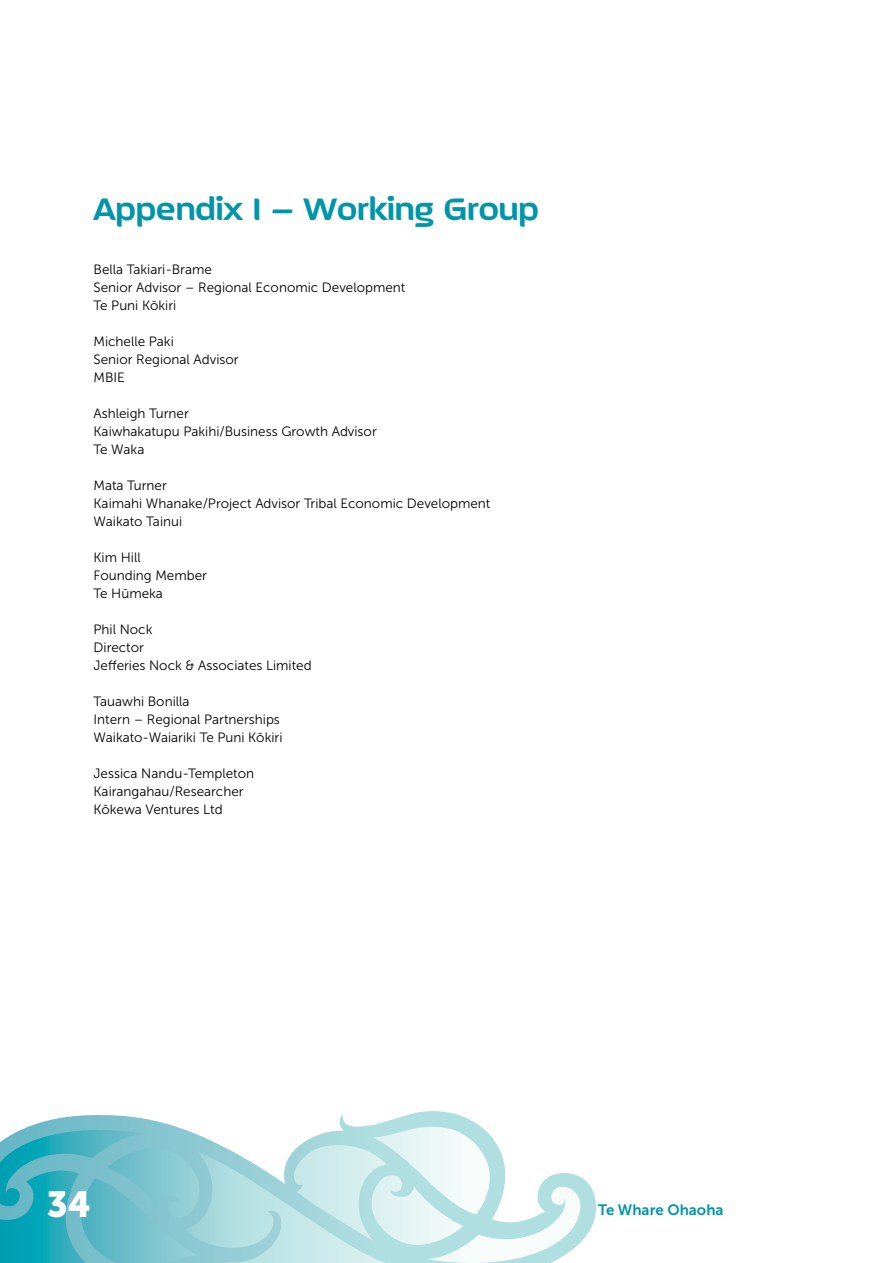
<style>
.page{position:relative;width:893px;height:1263px;background:#fff}
.page>*{position:absolute;margin:0;border:0;box-sizing:border-box;transform-origin:0 0}
.t1{font:700 42px "September";color:#0095a9}
.t2{font:36px "Museo Sans 900";color:#fff}
.t3{font:15px "Museo Sans 700";color:#0095a9}
.t4{font:13.5px/18px "Museo Sans 300";color:#000}
</style>
<div class="page">
<svg style="left:0;top:1111px;width:596px;height:152px"></svg>
<h1 class="t1" style="left:94px;top:186px;width:447px">Appendix I – Working Group</h1>
<p class="t4" style="left:94px;top:261px;width:313px">Bella Takiari-Brame<br>Senior Advisor – Regional Economic Development<br>Te Puni Kōkiri</p>
<p class="t4" style="left:94px;top:333px;width:147px">Michelle Paki<br>Senior Regional Advisor<br>MBIE</p>
<p class="t4" style="left:94px;top:405px;width:285px">Ashleigh Turner<br>Kaiwhakatupu Pakihi/Business Growth Advisor<br>Te Waka</p>
<p class="t4" style="left:94px;top:477px;width:398px">Mata Turner<br>Kaimahi Whanake/Project Advisor Tribal Economic Development<br>Waikato Tainui</p>
<p class="t4" style="left:94px;top:549px;width:115px">Kim Hill<br>Founding Member<br>Te Hūmeka</p>
<p class="t4" style="left:94px;top:621px;width:220px">Phil Nock<br>Director<br>Jefferies Nock &amp; Associates Limited</p>
<p class="t4" style="left:94px;top:693px;width:190px">Tauawhi Bonilla<br>Intern – Regional Partnerships<br>Waikato-Waiariki Te Puni Kōkiri</p>
<p class="t4" style="left:94px;top:765px;width:162px">Jessica Nandu-Templeton<br>Kairangahau/Researcher<br>Kōkewa Ventures Ltd</p>
<h2 class="t2" style="left:47px;top:1183px;width:46px">34</h2>
<p class="t3" style="left:598px;top:1202px;width:127px">Te Whare Ohaoha</p>
</div>
